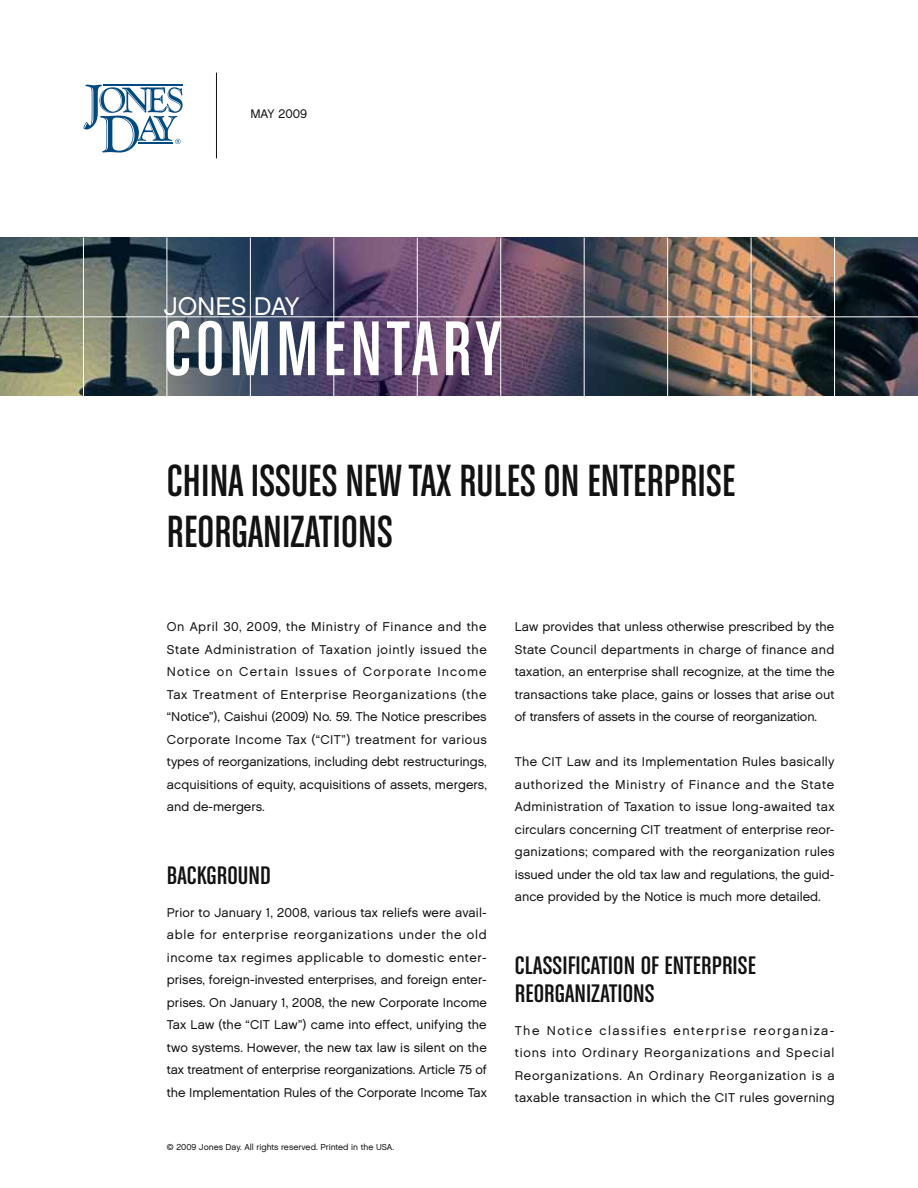
<style>
.page{position:relative;width:918px;height:1188px;background:#fff}
.page>*{position:absolute;margin:0;border:0;box-sizing:border-box;transform-origin:0 0}
.t1{font:82.5px "Chalet Comprime Cologne Sixty";letter-spacing:.055em;color:#fff}
.t2{font:48px/51px "Chalet Comprime Cologne Sixty";letter-spacing:.005em;color:#121212}
.t3{font:27px/27.8px "Chalet Comprime Cologne Sixty";letter-spacing:.005em;color:#121212;scale:1.1 1}
.t4{font:25.5px "Chalet London Nineteen Sixty";letter-spacing:-.005em;color:#fff}
.t5{font:12.75px/22.5px "Chalet London Nineteen Sixty";color:#121212;text-align:justify}
.t6{font:12.3px "Chalet London Nineteen Sixty";color:#121212}
.t7{font:8.7px "Chalet London Nineteen Sixty";color:#121212}
</style>
<div class="page">
<img style="left:0;top:237px;width:918px;height:158px">
<hr style="left:167px;top:238px;width:1px;height:160px;background:#fff">
<hr style="left:83px;top:238px;width:1px;height:160px;background:#fff">
<hr style="left:250px;top:238px;width:1px;height:160px;background:#fff">
<hr style="left:334px;top:238px;width:1px;height:160px;background:#fff">
<hr style="left:417px;top:238px;width:1px;height:160px;background:#fff">
<hr style="left:500px;top:238px;width:1px;height:160px;background:#fff">
<hr style="left:584px;top:238px;width:1px;height:160px;background:#fff">
<hr style="left:667px;top:238px;width:1px;height:160px;background:#fff">
<hr style="left:751px;top:238px;width:1px;height:160px;background:#fff">
<hr style="left:834px;top:238px;width:1px;height:160px;background:#fff">
<hr style="left:0;top:317px;width:918px;height:1px;background:#fff">
<hr style="left:216px;top:73px;width:1px;height:85px;background:#121212">
<svg style="left:83px;top:85px;width:100px;height:68px"></svg>
<p class="t6" style="left:250px;top:106px;width:58px">May 2009</p>
<h3 class="t4" style="left:164px;top:291px;width:137px">JONES DAY</h3>
<h1 class="t1" style="left:164px;top:303px;width:339px">COMMENTARY</h1>
<h2 class="t2" style="left:167px;top:454px;width:567px">CHINA ISSUES NEW TAX RULES ON ENTERPRISE<br>REORGAN IZATIONS</h2>
<p class="t5" style="left:167px;top:615px;width:322px">On April 30, 2009, the Ministry of Finance and the State Administration of Taxation jointly issued the Notice on Certain Issues of Corporate Income Tax Treatment of Enterprise Reorganizations (the “Notice”), Caishui (2009) No. 59. The Notice prescribes Corporate Income Tax (“CIT”) treatment for various types of reorganizations, including debt restructurings, acquisitions of equity, acquisitions of assets, mergers, and de-mergers.</p>
<h3 class="t3" style="left:167px;top:861px;width:96px">BACKGROUND</h3>
<p class="t5" style="left:167px;top:901px;width:322px">Prior to January 1, 2008, various tax reliefs were avail&shy;able for enterprise reorganizations under the old income tax regimes applicable to domestic enter&shy;prises, foreign-invested enterprises, and foreign enter&shy;prises. On January 1, 2008, the new Corporate Income Tax Law (the “CIT Law”) came into effect, unifying the two systems. However, the new tax law is silent on the tax treatment of enterprise reorganizations. Article 75 of the Implementation Rules of the Corporate Income Tax</p>
<p class="t7" style="left:167px;top:1142px;width:229px">© 2009 Jones Day. All rights reserved. Printed in the USA.</p>
<p class="t5" style="left:515px;top:615px;width:321px">Law provides that unless otherwise prescribed by the State Council departments in charge of finance and taxation, an enterprise shall recognize, at the time the transactions take place, gains or losses that arise out of transfers of assets in the course of reorganization.</p>
<p class="t5" style="left:515px;top:750px;width:321px">The CIT Law and its Implementation Rules basically authorized the Ministry of Finance and the State Administration of Taxation to issue long-awaited tax circulars concerning CIT treatment of enterprise reor&shy;ganizations; compared with the reorganization rules issued under the old tax law and regulations, the guid&shy;ance provided by the Notice is much more detailed.</p>
<h3 class="t3" style="left:515px;top:951px;width:219px">CLASSIFICATION OF ENTERPRISE<br>REORGAN IZATIONS</h3>
<p class="t5" style="left:515px;top:1019px;width:321px">The Notice classifies enterprise reorganiza&shy;tions into Ordinary Reorganizations and Special Reorganizations. An Ordinary Reorganization is a taxable transaction in which the CIT rules governing</p>
</div>
